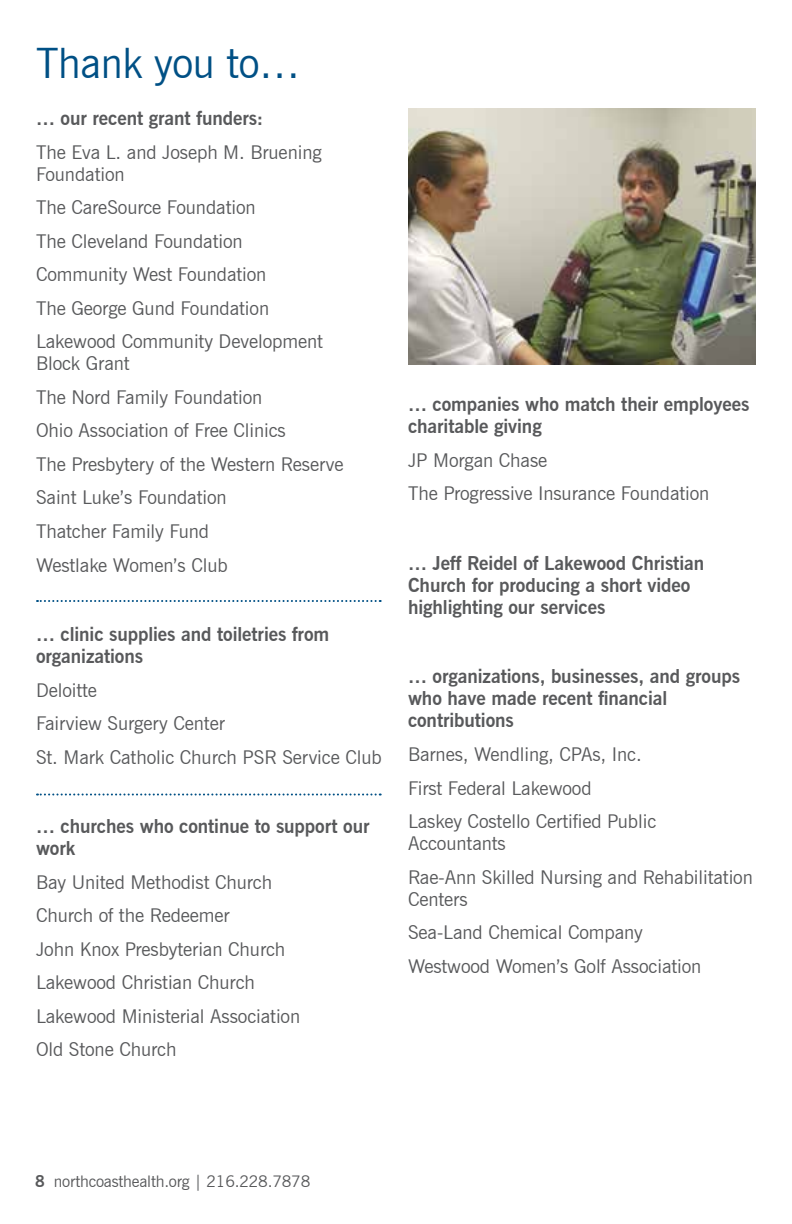
<style>
.page{position:relative;width:792px;height:1224px;background:#fff}
.page>*{position:absolute;margin:0;border:0;box-sizing:border-box;transform-origin:0 0}
.t1{font:42px "News Gothic BT";letter-spacing:-.01em;color:#005085}
.t2{font:19px/33.6px "News Gothic BT";letter-spacing:-.005em;color:#58595b}
.t3{font:700 19px/22px "News Gothic BT";letter-spacing:-.005em;color:#58595b}
.t4{font:16px "News Gothic BT";letter-spacing:-.01em;color:#58595b}
.s1{font-weight:700}
</style>
<div class="page">
<svg style="left:37px;top:600px;width:344px;height:2px"></svg>
<svg style="left:37px;top:794px;width:344px;height:2px"></svg>
<img style="left:408px;top:108px;width:348px;height:256px">
<h1 class="t1" style="left:36px;top:38px;width:266px">Thank you to…</h1>
<p class="t3" style="left:36px;top:107px;width:229px">… our recent grant funders:</p>
<p class="t2" style="left:36px;top:141px;width:287px;line-height:22px">The Eva L. and Joseph M. Bruening<br>Foundation</p>
<p class="t2" style="left:36px;top:191px;width:288px">The CareSource Foundation<br>The Cleveland Foundation<br>Community West Foundation<br>The George Gund Foundation<br>Lakewood Community Development</p>
<p class="t2" style="left:36px;top:347px;width:309px">Block Grant<br>The Nord Family Foundation<br>Ohio Association of Free Clinics<br>The Presbytery of the Western Reserve<br>Saint Luke’s Foundation<br>Thatcher Family Fund<br>Westlake Women’s Club</p>
<p class="t3" style="left:36px;top:623px;width:295px">… clinic supplies and toiletries from organizations</p>
<p class="t2" style="left:36px;top:673px;width:347px">Deloitte<br>Fairview Surgery Center<br>St. Mark Catholic Church PSR Service Club</p>
<p class="t3" style="left:36px;top:815px;width:335px">… churches who continue to support our work</p>
<p class="t2" style="left:36px;top:865px;width:266px">Bay United Methodist Church<br>Church of the Redeemer<br>John Knox Presbyterian Church<br>Lakewood Christian Church<br>Lakewood Ministerial Association<br>Old Stone Church</p>
<p class="t3" style="left:408px;top:393px;width:343px">… companies who match their employees charitable giving</p>
<p class="t2" style="left:408px;top:443px;width:303px">JP Morgan Chase<br>The Progressive Insurance Foundation</p>
<p class="t3" style="left:408px;top:552px;width:298px">… Jeff Reidel of Lakewood Christian<br>Church for producing a short video highlighting our services</p>
<p class="t3" style="left:408px;top:666px;width:334px">… organizations, businesses, and groups who have made recent financial contributions</p>
<p class="t2" style="left:408px;top:737px;width:250px">Barnes, Wendling, CPAs, Inc.<br>First Federal Lakewood<br>Laskey Costello Certified Public</p>
<p class="t2" style="left:408px;top:826px;width:346px">Accountants<br>Rae-Ann Skilled Nursing and Rehabilitation</p>
<p class="t2" style="left:408px;top:882px;width:295px">Centers<br>Sea-Land Chemical Company<br>Westwood Women’s Golf Association</p>
<p class="t4" style="left:35px;top:1172px;width:277px"><span class="s1">8</span> northcoasthealth.org | 216.228.7878</p>
</div>
